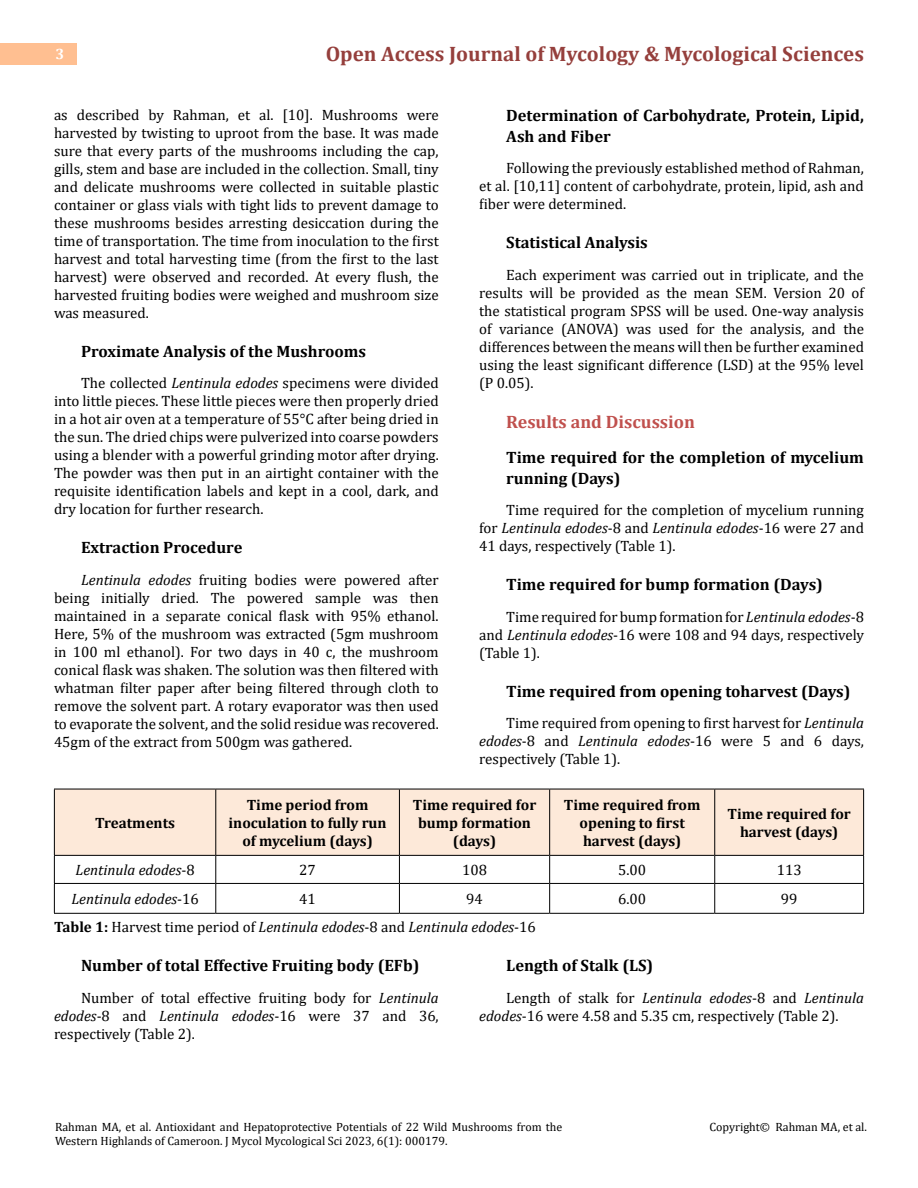
<style>
.page{position:relative;width:918px;height:1188px;background:#fff}
.page>*{position:absolute;margin:0;border:0;box-sizing:border-box;transform-origin:0 0}
.t1{font:700 21px "Cambria";color:#953f3c}
.t2{font:700 18px "Cambria";color:#c0504d}
.t3{font:700 16.5px/21px "Cambria";color:#000}
.t4{font:15px/18px "Cambria";color:#000;text-align:justify}
.t5{font:700 15px/18px "Cambria";color:#000;text-align:center}
.t6{font:italic 15px "Cambria";color:#000}
.t7{font:700 15px "Cambria";color:#fff}
.t8{font:12px/14.4px "Cambria";color:#000}
.s1{font-style:italic}
.s2{font-style:normal}
.s3{font-weight:700;font-style:normal}
</style>
<div class="page">
<div style="left:0;top:43px;width:76px;height:21px;background:#ffbf91"></div>
<div style="left:55px;top:790px;width:808px;height:65px;background:#fde9d9"></div>
<hr style="left:54px;top:789px;width:162px;height:1px;background:#000">
<hr style="left:54px;top:789px;width:1px;height:66px;background:#000">
<hr style="left:216px;top:789px;width:183px;height:1px;background:#000">
<hr style="left:215px;top:789px;width:1px;height:66px;background:#000">
<hr style="left:399px;top:789px;width:151px;height:1px;background:#000">
<hr style="left:399px;top:789px;width:1px;height:66px;background:#000">
<hr style="left:550px;top:789px;width:165px;height:1px;background:#000">
<hr style="left:549px;top:789px;width:1px;height:66px;background:#000">
<hr style="left:715px;top:789px;width:149px;height:1px;background:#000">
<hr style="left:714px;top:789px;width:1px;height:66px;background:#000">
<hr style="left:863px;top:789px;width:1px;height:66px;background:#000">
<hr style="left:54px;top:855px;width:162px;height:1px;background:#000">
<hr style="left:216px;top:855px;width:183px;height:1px;background:#000">
<hr style="left:399px;top:855px;width:151px;height:1px;background:#000">
<hr style="left:550px;top:855px;width:165px;height:1px;background:#000">
<hr style="left:715px;top:855px;width:149px;height:1px;background:#000">
<hr style="left:54px;top:883px;width:162px;height:1px;background:#000">
<svg style="left:54px;top:856px;width:1px;height:57px"></svg>
<hr style="left:216px;top:883px;width:183px;height:1px;background:#000">
<svg style="left:215px;top:856px;width:1px;height:57px"></svg>
<hr style="left:399px;top:883px;width:151px;height:1px;background:#000">
<svg style="left:399px;top:856px;width:1px;height:57px"></svg>
<hr style="left:550px;top:883px;width:165px;height:1px;background:#000">
<svg style="left:549px;top:856px;width:1px;height:57px"></svg>
<hr style="left:715px;top:883px;width:149px;height:1px;background:#000">
<svg style="left:714px;top:856px;width:1px;height:57px"></svg>
<svg style="left:863px;top:856px;width:1px;height:57px"></svg>
<hr style="left:54px;top:913px;width:162px;height:1px;background:#000">
<hr style="left:216px;top:913px;width:183px;height:1px;background:#000">
<hr style="left:399px;top:913px;width:151px;height:1px;background:#000">
<hr style="left:550px;top:913px;width:165px;height:1px;background:#000">
<hr style="left:715px;top:913px;width:149px;height:1px;background:#000">
<p class="t7" style="left:56px;top:44px;width:10px">3</p>
<h1 class="t1" style="left:326px;top:39px;width:540px">Open Access Journal of Mycology &amp; Mycological Sciences</h1>
<p class="t4" style="left:54px;top:105px;width:386px">as described by Rahman, et al. [10]. Mushrooms were harvested by twisting to uproot from the base. It was made sure that every parts of the mushrooms including the cap, gills, stem and base are included in the collection. Small, tiny and delicate mushrooms were collected in suitable plastic container or glass vials with tight lids to prevent damage to these mushrooms besides arresting desiccation during the time of transportation. The time from inoculation to the first harvest and total harvesting time (from the first to the last harvest) were observed and recorded. At every flush, the harvested fruiting bodies were weighed and mushroom size was measured.</p>
<p class="t3" style="left:81px;top:340px;width:287px">Proximate Analysis of the Mushrooms</p>
<p class="t4" style="left:54px;top:374px;width:386px;text-indent:27px">The collected <span class="s1">Lentinula edodes</span> specimens were divided into little pieces. These little pieces were then properly dried in a hot air oven at a temperature of 55°C after being dried in the sun. The dried chips were pulverized into coarse powders using a blender with a powerful grinding motor after drying.<br>The powder was then put in an airtight container with the requisite identification labels and kept in a cool, dark, and dry location for further research.</p>
<p class="t3" style="left:81px;top:536px;width:163px">Extraction Procedure</p>
<p class="t4" style="left:54px;top:570px;width:386px;text-indent:27px"><span class="s1">Lentinula edodes</span> fruiting bodies were powered after being initially dried. The powered sample was then maintained in a separate conical flask with 95% ethanol.<br>Here, 5% of the mushroom was extracted (5gm mushroom in 100 ml ethanol). For two days in 40 c, the mushroom conical flask was shaken. The solution was then filtered with whatman filter paper after being filtered through cloth to remove the solvent part. A rotary evaporator was then used to evaporate the solvent, and the solid residue was recovered.<br>45gm of the extract from 500gm was gathered.</p>
<p class="t3" style="left:506px;top:104px;width:359px">Determination of Carbohydrate, Protein, Lipid,<br>Ash and Fiber</p>
<p class="t4" style="left:479px;top:159px;width:386px;text-indent:27px">Following the previously established method of Rahman, et al. [10,11] content of carbohydrate, protein, lipid, ash and fiber were determined.</p>
<p class="t3" style="left:506px;top:232px;width:143px">Statistical Analysis</p>
<p class="t4" style="left:479px;top:266px;width:386px;text-indent:27px">Each experiment was carried out in triplicate, and the results will be provided as the mean SEM. Version 20 of the statistical program SPSS will be used. One-way analysis of variance (ANOVA) was used for the analysis, and the differences between the means will then be further examined using the least significant difference (LSD) at the 95% level (P 0.05).</p>
<p class="t2" style="left:506px;top:409px;width:190px">Results and Discussion</p>
<p class="t3" style="left:506px;top:446px;width:359px">Time required for the completion of mycelium running (Days)</p>
<p class="t4" style="left:479px;top:501px;width:386px;text-indent:27px">Time required for the completion of mycelium running for <span class="s1">Lentinula edodes</span>-8 and <span class="s1">Lentinula edodes</span>-16 were 27 and 41 days, respectively (Table 1).</p>
<p class="t3" style="left:506px;top:574px;width:318px">Time required for bump formation (Days)</p>
<p class="t4" style="left:479px;top:608px;width:386px;text-indent:27px">Time required for bump formation for <span class="s1">Lentinula edodes</span>-8 and <span class="s1">Lentinula edodes</span>-16 were 108 and 94 days, respectively (Table 1).</p>
<p class="t3" style="left:506px;top:680px;width:346px">Time required from opening toharvest (Days)</p>
<p class="t4" style="left:479px;top:714px;width:386px;text-indent:27px">Time required from opening to first harvest for <span class="s1">Lentinula edodes</span>-8 and <span class="s1">Lentinula edodes</span>-16 were 5 and 6 days, respectively (Table 1).</p>
<p class="t5" style="left:95px;top:813px;width:81px">Treatments</p>
<p class="t5" style="left:229px;top:795px;width:160px">Time period from inoculation to fully run of mycelium (days)</p>
<p class="t5" style="left:413px;top:795px;width:125px">Time required for bump formation (days)</p>
<p class="t5" style="left:564px;top:795px;width:138px">Time required from opening to first harvest (days)</p>
<p class="t5" style="left:728px;top:804px;width:125px">Time required for harvest (days)</p>
<p class="t6" style="left:76px;top:860px;width:121px">Lentinula edodes<span class="s2">-8</span></p>
<p class="t4" style="left:299px;top:861px;width:18px">27</p>
<p class="t4" style="left:462px;top:861px;width:26px">108</p>
<p class="t4" style="left:618px;top:861px;width:30px">5.00</p>
<p class="t4" style="left:777px;top:861px;width:26px">113</p>
<p class="t6" style="left:71px;top:888px;width:129px">Lentinula edodes<span class="s2">-16</span></p>
<p class="t4" style="left:299px;top:890px;width:18px">41</p>
<p class="t4" style="left:466px;top:890px;width:18px">94</p>
<p class="t4" style="left:618px;top:890px;width:30px">6.00</p>
<p class="t4" style="left:781px;top:890px;width:18px">99</p>
<p class="t6" style="left:54px;top:917px;width:483px"><span class="s3">Table 1:</span> <span class="s2">Harvest time period of</span> Lentinula edodes<span class="s2">-8 and</span> Lentinula edodes<span class="s2">-16</span></p>
<p class="t3" style="left:81px;top:955px;width:340px">Number of total Effective Fruiting body (EFb)</p>
<p class="t4" style="left:54px;top:989px;width:386px;text-indent:27px">Number of total effective fruiting body for <span class="s1">Lentinula edodes</span>-8 and <span class="s1">Lentinula edodes</span>-16 were 37 and 36, respectively (Table 2).</p>
<p class="t3" style="left:506px;top:955px;width:149px">Length of Stalk (LS)</p>
<p class="t4" style="left:479px;top:989px;width:386px;text-indent:27px">Length of stalk for <span class="s1">Lentinula edodes</span>-8 and <span class="s1">Lentinula edodes</span>-16 were 4.58 and 5.35 cm, respectively (Table 2).</p>
<p class="t8" style="left:55px;top:1120px;width:509px">Rahman MA, et al. Antioxidant and Hepatoprotective Potentials of 22 Wild Mushrooms from the<br>Western Highlands of Cameroon. J Mycol Mycological Sci 2023, 6(1): 000179.</p>
<p class="t8" style="left:710px;top:1120px;width:159px">Copyright© Rahman MA, et al.</p>
</div>
